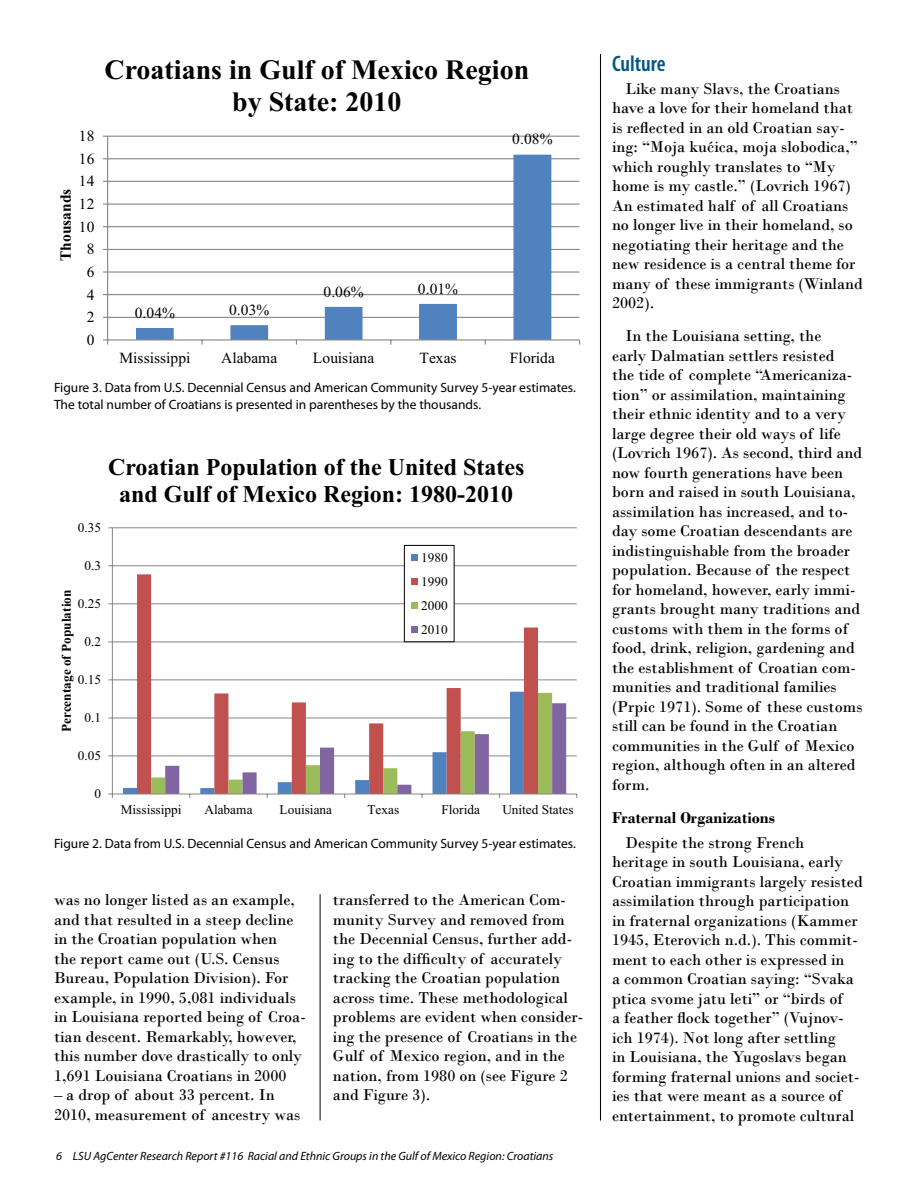
<style>
.page{position:relative;width:918px;height:1188px;background:#fff}
.page>*{position:absolute;margin:0;border:0;box-sizing:border-box;transform-origin:0 0}
.t1{font:700 28.05px/32.2px "Times New Roman";color:#010101;text-align:center}
.t2{font:700 24px/27.8px "Times New Roman";color:#010101;text-align:center}
.t3{font:600 condensed 22.5px "Myriad Pro";color:#005683}
.t4{font:16.5px/19.5px "Bodoni";color:#000}
.t5{font:700 16.5px "Bodoni";color:#000}
.t6{font:15.45px "Times New Roman";letter-spacing:.005em;color:#010101}
.t7{font:700 15.45px "Times New Roman";color:#010101}
.t8{font:13.5px/16.5px "Myriad Pro";color:#000}
.t9{font:13.35px/24.2px "Times New Roman";color:#010101;text-align:justify}
.t10{font:700 13.35px "Times New Roman";color:#010101}
.t11{font:italic 12px "Myriad Pro";color:#000}
</style>
<div class="page">
<svg style="left:108px;top:527px;width:470px;height:271px"></svg>
<svg style="left:103px;top:135px;width:478px;height:210px"></svg>
<hr style="left:320px;top:894px;width:1px;height:226px;background:#000">
<hr style="left:600px;top:54px;width:1px;height:1066px;background:#000">
<p class="t7" style="left:55px;top:261px;width:74px;rotate:-90deg">Thousands</p>
<p class="t6" style="left:79px;top:125px;width:17px">18</p>
<p class="t6" style="left:79px;top:148px;width:17px">16</p>
<p class="t6" style="left:79px;top:171px;width:17px">14</p>
<p class="t6" style="left:79px;top:193px;width:17px">12</p>
<p class="t6" style="left:79px;top:216px;width:17px">10</p>
<p class="t6" style="left:87px;top:239px;width:9px">8</p>
<p class="t6" style="left:87px;top:261px;width:9px">6</p>
<p class="t6" style="left:87px;top:284px;width:9px">4</p>
<p class="t6" style="left:87px;top:307px;width:9px">2</p>
<p class="t6" style="left:87px;top:329px;width:9px">0</p>
<h1 class="t1" style="left:105px;top:52px;width:426px">Croatians in Gulf of Mexico Region by State: 2010</h1>
<p class="t6" style="left:512px;top:129px;width:42px">0.08%</p>
<p class="t6" style="left:135px;top:302px;width:42px">0.04%</p>
<p class="t6" style="left:229px;top:299px;width:42px">0.03%</p>
<p class="t6" style="left:323px;top:281px;width:42px">0.06%</p>
<p class="t6" style="left:418px;top:278px;width:42px">0.01%</p>
<p class="t6" style="left:119px;top:348px;width:73px">Mississippi</p>
<p class="t6" style="left:221px;top:348px;width:58px">Alabama</p>
<p class="t6" style="left:313px;top:348px;width:63px">Louisiana</p>
<p class="t6" style="left:419px;top:348px;width:39px">Texas</p>
<p class="t6" style="left:510px;top:348px;width:47px">Florida</p>
<p class="t8" style="left:54px;top:380px;width:523px">Figure 3. Data from U.S. Decennial Census and American Community Survey 5-year estimates.<br>The total number of Croatians is presented in parentheses by the thousands.</p>
<p class="t9" style="left:78px;top:515px;width:25px">0.35</p>
<p class="t9" style="left:84px;top:553px;width:18px">0.3</p>
<p class="t10" style="left:57px;top:732px;width:144px;rotate:-90deg">Percentage of Population</p>
<p class="t9" style="left:78px;top:591px;width:25px">0.25</p>
<p class="t9" style="left:84px;top:629px;width:18px">0.2</p>
<p class="t9" style="left:78px;top:667px;width:25px">0.15</p>
<p class="t9" style="left:84px;top:705px;width:18px">0.1</p>
<p class="t9" style="left:78px;top:743px;width:25px">0.05</p>
<h2 class="t2" style="left:108px;top:452px;width:418px">Croatian Population of the United States and Gulf of Mexico Region: 1980-2010</h2>
<p class="t9" style="left:421px;top:545px;width:28px">1980<br>1990<br>2000<br>2010</p>
<p class="t9" style="left:94px;top:781px;width:8px">0</p>
<p class="t9" style="left:121px;top:797px;width:62px">Mississippi</p>
<p class="t9" style="left:204px;top:797px;width:50px">Alabama</p>
<p class="t9" style="left:280px;top:797px;width:54px">Louisiana</p>
<p class="t9" style="left:367px;top:797px;width:33px">Texas</p>
<p class="t9" style="left:441px;top:797px;width:40px">Florida</p>
<p class="t9" style="left:502px;top:797px;width:73px">United States</p>
<p class="t8" style="left:54px;top:836px;width:523px">Figure 2. Data from U.S. Decennial Census and American Community Survey 5-year estimates.</p>
<p class="t4" style="left:54px;top:890px;width:253px">was no longer listed as an example, and that resulted in a steep decline in the Croatian population when<br>the report came out (U.S. Census Bureau, Population Division). For example, in 1990, 5,081 individuals in Louisiana reported being of Croa&shy;tian descent. Remarkably, however, this number dove drastically to only 1,691 Louisiana Croatians in 2000</p>
<p class="t4" style="left:54px;top:1085px;width:248px">– a drop of about 33 percent. In<br>2010, measurement of ancestry was</p>
<p class="t4" style="left:333px;top:890px;width:252px">transferred to the American Com&shy;munity Survey and removed from the Decennial Census, further add&shy;ing to the difficulty of accurately tracking the Croatian population across time. These methodological problems are evident when consider&shy;ing the presence of Croatians in the<br>Gulf of Mexico region, and in the nation, from 1980 on (see Figure 2 and Figure 3).</p>
<p class="t11" style="left:56px;top:1150px;width:499px">6 LSU AgCenter Research Report #116 Racial and Ethnic Groups in the Gulf of Mexico Region: Croatians</p>
<h3 class="t3" style="left:612px;top:51px;width:55px">Culture</h3>
<p class="t4" style="left:612px;top:79px;width:252px;text-indent:13px">Like many Slavs, the Croatians have a love for their homeland that is reflected in an old Croatian say&shy;ing: “Moja kuc´ica, moja slobodica,” which roughly translates to “My home is my castle.” (Lovrich 1967)<br>An estimated half of all Croatians no longer live in their homeland, so negotiating their heritage and the new residence is a central theme for many of these immigrants (Winland<br>2002).</p>
<p class="t4" style="left:612px;top:326px;width:252px;text-indent:13px">In the Louisiana setting, the<br>early Dalmatian settlers resisted<br>the tide of complete “Americaniza&shy;tion” or assimilation, maintaining their ethnic identity and to a very large degree their old ways of life (Lovrich 1967). As second, third and now fourth generations have been born and raised in south Louisiana, assimilation has increased, and to&shy;day some Croatian descendants are indistinguishable from the broader population. Because of the respect for homeland, however, early immi&shy;grants brought many traditions and customs with them in the forms of food, drink, religion, gardening and the establishment of Croatian com&shy;munities and traditional families (Prpic 1971). Some of these customs still can be found in the Croatian communities in the Gulf of Mexico region, although often in an altered form.</p>
<p class="t5" style="left:612px;top:808px;width:165px">Fraternal Organizations</p>
<p class="t4" style="left:612px;top:833px;width:252px;text-indent:13px">Despite the strong French heritage in south Louisiana, early Croatian immigrants largely resisted assimilation through participation in fraternal organizations (Kammer 1945, Eterovich n.d.). This commit&shy;ment to each other is expressed in<br>a common Croatian saying: “Svaka ptica svome jatu leti” or “birds of<br>a feather flock together” (Vujnov&shy;ich 1974). Not long after settling<br>in Louisiana, the Yugoslavs began forming fraternal unions and societ&shy;ies that were meant as a source of entertainment, to promote cultural</p>
</div>
